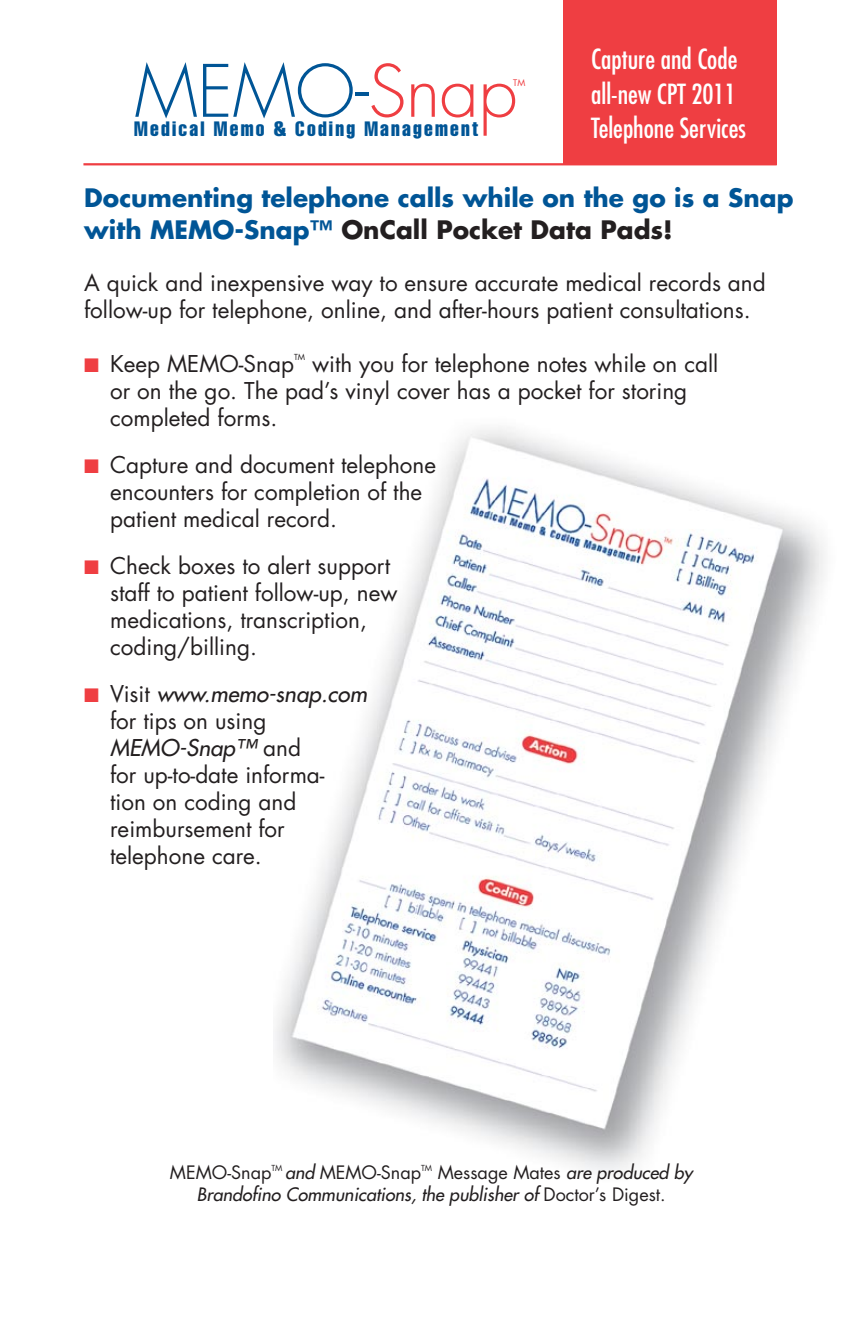
<style>
.page{position:relative;width:851px;height:1337px;background:#fff}
.page>*{position:absolute;margin:0;border:0;box-sizing:border-box;transform-origin:0 0}
.t1{font:70.2px "Futura Light+HJTZQA";letter-spacing:-.005em;color:#005596}
.t2{font:27px/34.9px "Futura Condensed+QCRVYW";color:#fff}
.t3{font:24.75px/32.2px "Futura Bold+OZPEFR";color:#005596}
.t4{font:22.5px/27px "Futura Book+JOBONN";color:#231f20}
.t5{font:22.5px "Futura Oblique+GAFHCO";color:#231f20}
.t6{font:20.47px "Helvetica Compressed+QICJDA";letter-spacing:.11em;color:#005596}
.t7{font:18px/22.5px "Futura Oblique+GAFHCO";color:#231f20}
.t8{font:18px "Futura Book+JOBONN";color:#231f20}
.t9{font:8.78px "Futura Book+JOBONN";color:#ef3e42}
.t10{font:8.1px "Futura Book+JOBONN";color:#231f20}
.s1{color:#ef3e42}
.s2{color:#231f20}
.s3{font-family:"Futura Book+JOBONN"}
.s4{font-family:"Futura Oblique+GAFHCO"}
</style>
<div class="page">
<img style="left:275px;top:428px;width:550px;height:743px">
<div style="left:563px;top:0;width:213px;height:164px;background:#ef3e42"></div>
<hr style="left:83px;top:163px;width:693px;height:2px;background:#ef3e42">
<h1 class="t1" style="left:135px;top:49px;width:384px">MEMO-<span class="s1">Snap</span></h1>
<p class="t9" style="left:513px;top:78px;width:14px">TM</p>
<p class="t6" style="left:134px;top:121px;width:345px">Medical Memo &amp; Coding Management</p>
<p class="t2" style="left:591px;top:42px;width:156px">Capture and Code all-new CPT 2011<br>Telephone Services</p>
<p class="t3" style="left:84px;top:181px;width:710px">Documenting telephone calls while on the go is a Snap with MEMO-Snap™ <span class="s2">OnCall Pocket Data Pads!</span></p>
<p class="t4" style="left:84px;top:269px;width:683px">A quick and inexpensive way to ensure accurate medical records and follow-up for telephone, online, and after-hours patient consultations.</p>
<p class="t4" style="left:84px;top:350px;width:211px"><span class="s1">■</span> Keep MEMO-Snap</p>
<p class="t10" style="left:294px;top:352px;width:13px">TM</p>
<p class="t4" style="left:110px;top:350px;width:609px;text-indent:202px">with you for telephone notes while on call or on the go. The pad’s vinyl cover has a pocket for storing completed forms.</p>
<p class="t4" style="left:110px;top:451px;width:327px;text-indent:-26px"><span class="s1">■</span> Capture and document telephone encounters for completion of the patient medical record.</p>
<p class="t4" style="left:110px;top:552px;width:289px;text-indent:-26px"><span class="s1">■</span> Check boxes to alert support staff to patient follow-up, new medications, transcription, coding/billing.</p>
<p class="t5" style="left:84px;top:681px;width:284px"><span class="s1">■</span> <span class="s3">Visit</span> www.memo-snap.com</p>
<p class="t4" style="left:110px;top:708px;width:158px">for tips on using</p>
<p class="t5" style="left:110px;top:735px;width:192px">MEMO-Snap™ <span class="s3">and</span></p>
<p class="t4" style="left:110px;top:762px;width:216px">for up-to-date informa&shy;tion on coding and reimbursement for telephone care.</p>
<p class="t8" style="left:170px;top:1161px;width:103px">MEMO-Snap</p>
<p class="t10" style="left:271px;top:1163px;width:13px">TM</p>
<p class="t8" style="left:285px;top:1161px;width:138px"><span class="s4">and</span> MEMO-Snap</p>
<p class="t10" style="left:421px;top:1163px;width:13px">TM</p>
<p class="t7" style="left:197px;top:1161px;width:497px;text-indent:241px"><span class="s3">Message Mates</span> are produced by<br>Brandofino Communications, the publisher of <span class="s3">Doctor’s Digest.</span></p>
</div>
